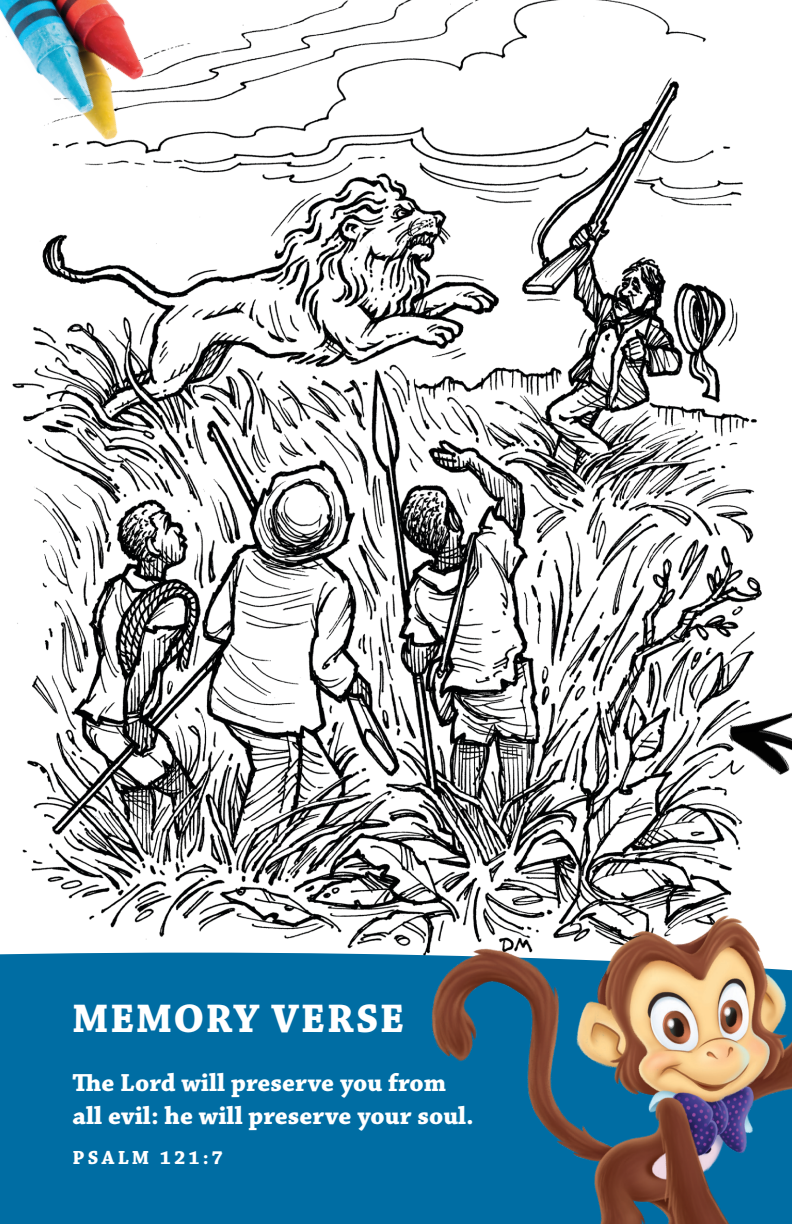
<style>
.page{position:relative;width:792px;height:1224px;background:#fff}
.page>*{position:absolute;margin:0;border:0;box-sizing:border-box;transform-origin:0 0}
.t1{font:700 42px "Chaparral Pro";letter-spacing:.03em;color:#fff}
.t2{font:700 26px "Chaparral Pro";color:#fff}
.t3{font:700 20px "Chaparral Pro";letter-spacing:.155em;color:#fff}
</style>
<div class="page">
<img style="left:12px;top:0;width:750px;height:953px">
<div style="left:0;top:953px;width:341px;height:271px;background:#006da3"></div>
<img style="left:0;top:0;width:252px;height:222px">
<img style="left:746px;top:620px;width:16px;height:72px">
<img style="left:341px;top:820px;width:451px;height:404px">
<img style="left:725px;top:692px;width:67px;height:162px">
<p class="t1" style="left:72px;top:994px;width:334px">MEMORY VERSE</p>
<p class="t2" style="left:73px;top:1067px;width:375px">The Lord will preserve you from</p>
<p class="t2" style="left:73px;top:1101px;width:403px">all evil: he will preserve your soul.</p>
<p class="t3" style="left:73px;top:1146px;width:152px">PSALM 121:7</p>
</div>
